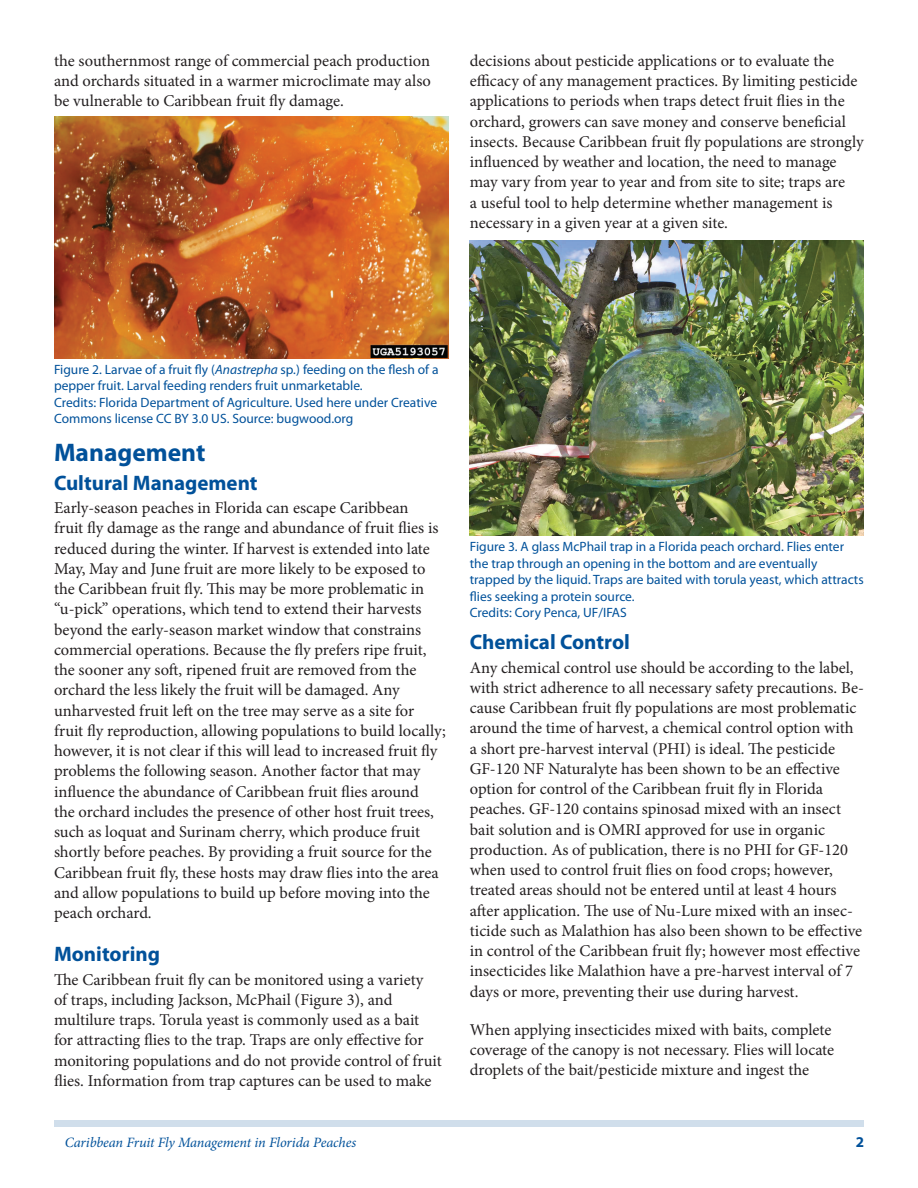
<style>
.page{position:relative;width:918px;height:1188px;background:#fff}
.page>*{position:absolute;margin:0;border:0;box-sizing:border-box;transform-origin:0 0}
.SectionHeading0{font:700 25.5px "Myriad Pro";color:#01519a}
.SectionHeading1{font:700 21px "Myriad Pro";color:#01519a}
.Paragraph{font:16.5px/20.2px "Minion Pro";color:#231f20}
.t1{font:700 15px "Myriad Pro";color:#01519a}
.RunningTitleItalics{font:italic 14.25px "Minion Pro";letter-spacing:-.005em;color:#01519a}
.FigureCaption{font:13.5px/16.5px "Myriad Pro";color:#01519a}
.s1{font-style:italic}
</style>
<div class="page">
<div style="left:54px;top:1120px;width:810px;height:7px;background:#d0deeb"></div>
<img style="left:54px;top:116px;width:394px;height:242px">
<img style="left:470px;top:240px;width:394px;height:296px">
<p class="Paragraph" style="left:54px;top:51px;width:378px;text-align:justify">the southernmost range of commercial peach production and orchards situated in a warmer microclimate may also be vulnerable to Caribbean fruit fly damage.</p>
<p class="Paragraph" style="left:470px;top:51px;width:395px">decisions about pesticide applications or to evaluate the efficacy of any management practices. By limiting pesticide applications to periods when traps detect fruit flies in the orchard, growers can save money and conserve beneficial insects. Because Caribbean fruit fly populations are strongly influenced by weather and location, the need to manage may vary from year to year and from site to site; traps are<br>a useful tool to help determine whether management is necessary in a given year at a given site.</p>
<p class="FigureCaption" style="left:54px;top:361px;width:386px">Figure 2. Larvae of a fruit fly (<span class="s1">Anastrepha</span> sp<span class="s1">.</span>) feeding on the flesh of a pepper fruit. Larval feeding renders fruit unmarketable.</p>
<p class="FigureCaption" style="left:54px;top:394px;width:385px">Credits: Florida Department of Agriculture. Used here under Creative<br>Commons license CC BY 3.0 US. Source: bugwood.org</p>
<p class="SectionHeading0" style="left:54px;top:436px;width:153px">Management</p>
<p class="SectionHeading1" style="left:54px;top:469px;width:205px">Cultural Management</p>
<p class="Paragraph" style="left:54px;top:498px;width:394px">Early-season peaches in Florida can escape Caribbean<br>fruit fly damage as the range and abundance of fruit flies is reduced during the winter. If harvest is extended into late May, May and June fruit are more likely to be exposed to the Caribbean fruit fly. This may be more problematic in “u-pick” operations, which tend to extend their harvests beyond the early-season market window that constrains commercial operations. Because the fly prefers ripe fruit, the sooner any soft, ripened fruit are removed from the orchard the less likely the fruit will be damaged. Any unharvested fruit left on the tree may serve as a site for fruit fly reproduction, allowing populations to build locally; however, it is not clear if this will lead to increased fruit fly problems the following season. Another factor that may influence the abundance of Caribbean fruit flies around<br>the orchard includes the presence of other host fruit trees, such as loquat and Surinam cherry, which produce fruit shortly before peaches. By providing a fruit source for the Caribbean fruit fly, these hosts may draw flies into the area and allow populations to build up before moving into the peach orchard.</p>
<p class="SectionHeading1" style="left:54px;top:940px;width:108px">Monitoring</p>
<p class="Paragraph" style="left:54px;top:969px;width:389px">The Caribbean fruit fly can be monitored using a variety<br>of traps, including Jackson, McPhail (Figure 3), and multilure traps. Torula yeast is commonly used as a bait for attracting flies to the trap. Traps are only effective for monitoring populations and do not provide control of fruit flies. Information from trap captures can be used to make</p>
<p class="FigureCaption" style="left:470px;top:538px;width:395px">Figure 3. A glass McPhail trap in a Florida peach orchard. Flies enter the trap through an opening in the bottom and are eventually trapped by the liquid. Traps are baited with torula yeast, which attracts flies seeking a protein source.</p>
<p class="FigureCaption" style="left:470px;top:604px;width:159px">Credits: Cory Penca, UF/IFAS</p>
<p class="SectionHeading1" style="left:470px;top:628px;width:162px">Chemical Control</p>
<p class="Paragraph" style="left:470px;top:657px;width:396px">Any chemical control use should be according to the label, with strict adherence to all necessary safety precautions. Be&shy;cause Caribbean fruit fly populations are most problematic around the time of harvest, a chemical control option with a short pre-harvest interval (PHI) is ideal. The pesticide GF-120 NF Naturalyte has been shown to be an effective option for control of the Caribbean fruit fly in Florida peaches. GF-120 contains spinosad mixed with an insect bait solution and is OMRI approved for use in organic production. As of publication, there is no PHI for GF-120 when used to control fruit flies on food crops; however, treated areas should not be entered until at least 4 hours after application. The use of Nu-Lure mixed with an insec&shy;ticide such as Malathion has also been shown to be effective in control of the Caribbean fruit fly; however most effective insecticides like Malathion have a pre-harvest interval of 7 days or more, preventing their use during harvest.</p>
<p class="Paragraph" style="left:470px;top:1020px;width:366px">When applying insecticides mixed with baits, complete coverage of the canopy is not necessary. Flies will locate droplets of the bait/pesticide mixture and ingest the</p>
<p class="RunningTitleItalics" style="left:65px;top:1133px;width:293px">Caribbean Fruit Fly Management in Florida Peaches</p>
<p class="t1" style="left:856px;top:1133px;width:10px">2</p>
</div>
